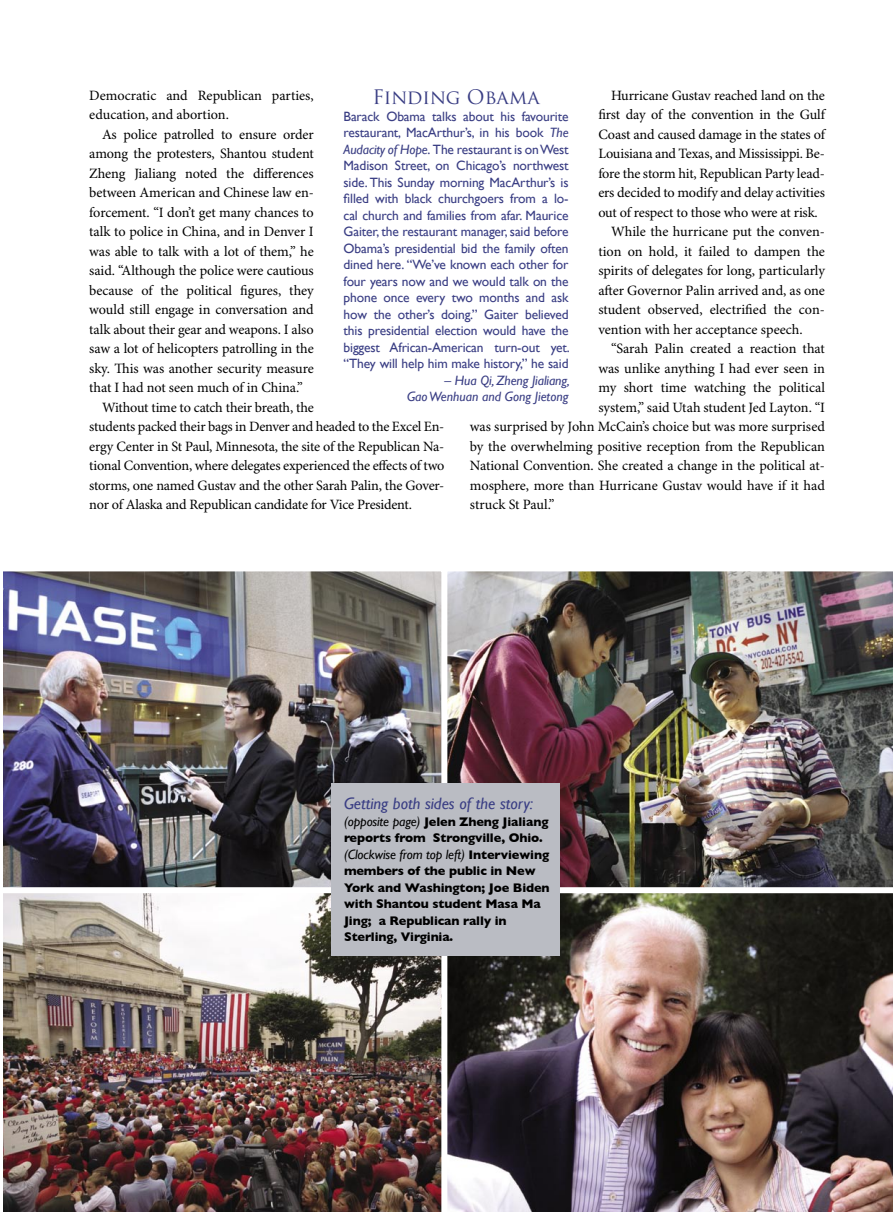
<style>
.page{position:relative;width:893px;height:1212px;background:#fff}
.page>*{position:absolute;margin:0;border:0;box-sizing:border-box;transform-origin:0 0}
.box_text{font:19.5px "Trajan Pro";letter-spacing:-.005em;color:#3a3e84}
.caption_lead_in{font:italic 16.5px "Gill Sans";color:#3a3e84}
.body_text{font:14.25px/19.5px "Minion Pro";letter-spacing:-.01em;color:#000;text-align:justify}
.box_text-2{font:13.5px/16.5px "Gill Sans";letter-spacing:-.01em;color:#3a3e84;text-align:justify}
.box_text-3{font:italic 13.5px "Gill Sans";color:#3a3e84}
.caption_lead_in-2{font:italic 13.5px "Gill Sans";letter-spacing:-.01em;color:#000}
.caption_lead_in-3{font:700 12.75px/16.5px "Gill Sans";letter-spacing:-.01em;color:#000}
.s1{font-style:italic}
.s2{font-weight:400;font-style:italic;font-size:13.5px}
.s3{font-weight:700;font-style:normal;font-size:12.75px}
</style>
<div class="page">
<img style="left:447px;top:890px;width:446px;height:322px">
<img style="left:447px;top:571px;width:446px;height:319px">
<img style="left:4px;top:572px;width:436px;height:314px">
<div style="left:0;top:568px;width:444px;height:322px;border:3px solid #fff"></div>
<img style="left:3px;top:893px;width:439px;height:319px">
<div style="left:331px;top:783px;width:228px;height:173px;background:#babcc3"></div>
<p class="box_text" style="left:372px;top:85px;width:169px">FINDING OBAMA</p>
<p class="box_text-2" style="left:344px;top:108px;width:228px">Barack Obama talks about his favourite restaurant, MacArthur’s, in his book <span class="s1">The Audacity of Hope</span>. The restaurant is on West Madison Street, on Chicago’s northwest side. This Sunday morning MacArthur’s is filled with black churchgoers from a lo&shy;cal church and families from afar. Maurice Gaiter, the restaurant manager, said before Obama’s presidential bid the family often dined here. “We’ve known each other for four years now and we would talk on the phone once every two months and ask how the other’s doing.” Gaiter believed this presidential election would have the biggest African-American turn-out yet. “They will help him make history,” he said</p>
<p class="box_text-3" style="left:444px;top:372px;width:127px">– Hua Qi, Zheng Jialiang,</p>
<p class="box_text-3" style="left:407px;top:389px;width:163px">Gao Wenhuan and Gong Jietong</p>
<p class="body_text" style="left:89px;top:86px;width:226px">Democratic and Republican parties, education, and abortion.</p>
<p class="body_text" style="left:89px;top:125px;width:226px;text-indent:13px">As police patrolled to ensure order among the protesters, Shantou student Zheng Jialiang noted the differences between American and Chinese law en&shy;forcement. “I don’t get many chances to talk to police in China, and in Denver I was able to talk with a lot of them,” he said. “Although the police were cautious because of the political figures, they would still engage in conversation and talk about their gear and weapons. I also saw a lot of helicopters patrolling in the sky. This was another security measure that I had not seen much of in China.”</p>
<p class="body_text" style="left:89px;top:398px;width:357px;text-align:left;text-indent:13px">Without time to catch their breath, the<br>students packed their bags in Denver and headed to the Excel En&shy;ergy Center in St Paul, Minnesota, the site of the Republican Na&shy;tional Convention, where delegates experienced the effects of two storms, one named Gustav and the other Sarah Palin, the Gover&shy;nor of Alaska and Republican candidate for Vice President.</p>
<p class="body_text" style="left:598px;top:86px;width:228px;text-indent:13px">Hurricane Gustav reached land on the first day of the convention in the Gulf Coast and caused damage in the states of Louisiana and Texas, and Mississippi. Be&shy;fore the storm hit, Republican Party lead&shy;ers decided to modify and delay activities out of respect to those who were at risk.</p>
<p class="body_text" style="left:598px;top:222px;width:228px;text-indent:13px">While the hurricane put the conven&shy;tion on hold, it failed to dampen the spirits of delegates for long, particularly after Governor Palin arrived and, as one student observed, electrified the con&shy;vention with her acceptance speech.</p>
<p class="body_text" style="left:611px;top:339px;width:215px">“Sarah Palin created a reaction that</p>
<p class="body_text" style="left:598px;top:359px;width:228px">was unlike anything I had ever seen in</p>
<p class="body_text" style="left:598px;top:378px;width:228px">my short time watching the political</p>
<p class="body_text" style="left:598px;top:398px;width:228px">system,” said Utah student Jed Layton. “I</p>
<p class="body_text" style="left:470px;top:417px;width:357px">was surprised by John McCain’s choice but was more surprised</p>
<p class="body_text" style="left:470px;top:437px;width:357px">by the overwhelming positive reception from the Republican</p>
<p class="body_text" style="left:470px;top:456px;width:357px">National Convention. She created a change in the political at-</p>
<p class="body_text" style="left:470px;top:476px;width:357px">mosphere, more than Hurricane Gustav would have if it had</p>
<p class="body_text" style="left:470px;top:495px;width:86px">struck St Paul.”</p>
<p class="caption_lead_in" style="left:344px;top:794px;width:191px">Getting both sides of the story:</p>
<p class="caption_lead_in-3" style="left:344px;top:813px;width:206px"><span class="s2">(opposite page)</span> Jelen Zheng Jialiang reports from Strongville, Ohio.</p>
<p class="caption_lead_in-2" style="left:344px;top:846px;width:207px">(Clockwise from top left) <span class="s3">Interviewing</span></p>
<p class="caption_lead_in-3" style="left:344px;top:863px;width:207px">members of the public in New<br>York and Washington; Joe Biden with Shantou student Masa Ma<br>Jing; a Republican rally in<br>Sterling, Virginia.</p>
</div>
